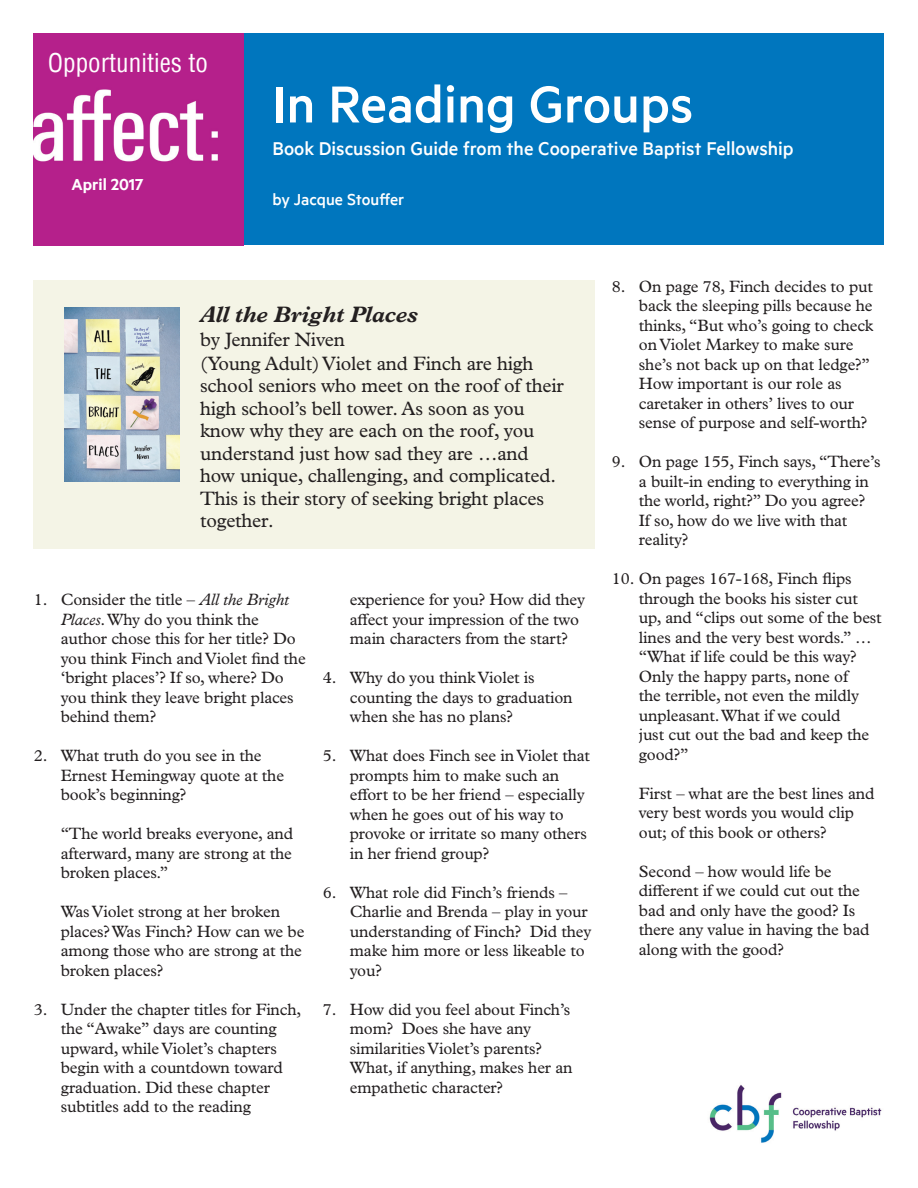
<style>
.page{position:relative;width:918px;height:1188px;background:#fff}
.page>*{position:absolute;margin:0;border:0;box-sizing:border-box;transform-origin:0 0}
.t1{font:500 58.5px "Metric";color:#fff}
.t2{font:condensed 25.2px "Helvetica";color:#fff}
.t3{font:italic 700 22.5px "Plantin MT Std";letter-spacing:-.01em;color:#231f20}
.t4{font:500 21px "Metric";color:#fff}
.t5{font:19.5px/22.6px "Plantin MT Std";letter-spacing:-.01em;color:#231f20}
.t6{font:500 18px "Metric";color:#fff}
.t7{font:600 18px "Metric";color:#fff}
.Author{font:16.5px/19.5px "Plantin MT Std";letter-spacing:-.01em;color:#231f20}
.s1{font-style:italic}
</style>
<div class="page">
<div style="left:34px;top:280px;width:561px;height:269px;background:#f4f4e6"></div>
<div style="left:243px;top:34px;width:641px;height:211px;background:#0076be"></div>
<img style="left:34px;top:34px;width:209px;height:211px">
<img style="left:709px;top:1084px;width:173px;height:59px">
<img style="left:65px;top:308px;width:115px;height:173px">
<p class="t2" style="left:48px;top:47px;width:162px">OPPORTUNITIES TO</p>
<p class="t7" style="left:72px;top:174px;width:73px">April 2017</p>
<p class="t1" style="left:272px;top:70px;width:423px">In Reading Groups</p>
<p class="t4" style="left:272px;top:137px;width:523px">Book Discussion Guide from the Cooperative Baptist Fellowship</p>
<p class="t6" style="left:272px;top:189px;width:134px">by Jacque Stouffer</p>
<p class="t3" style="left:200px;top:301px;width:220px">All the Bright Places</p>
<p class="t5" style="left:200px;top:328px;width:365px">by Jennifer Niven<br>(Young Adult) Violet and Finch are high school seniors who meet on the roof of their high school’s bell tower. As soon as you know why they are each on the roof, you understand just how sad they are …and how unique, challenging, and complicated.<br>This is their story of seeking bright places together.</p>
<p class="Author" style="left:61px;top:590px;width:247px;text-indent:-27px">1. Consider the title – <span class="s1">All the Bright<br>Places</span>. Why do you think the author chose this for her title? Do you think Finch and Violet find the ‘bright places’? If so, where? Do you think they leave bright places behind them?</p>
<p class="Author" style="left:61px;top:746px;width:225px;text-indent:-27px">2. What truth do you see in the<br>Ernest Hemingway quote at the book’s beginning?</p>
<p class="Author" style="left:61px;top:824px;width:234px;text-align:justify">“The world breaks everyone, and afterward, many are strong at the broken places.”</p>
<p class="Author" style="left:61px;top:902px;width:245px">Was Violet strong at her broken places? Was Finch? How can we be among those who are strong at the broken places?</p>
<p class="Author" style="left:61px;top:1000px;width:242px;text-indent:-27px">3. Under the chapter titles for Finch, the “Awake” days are counting upward, while Violet’s chapters begin with a countdown toward graduation. Did these chapter subtitles add to the reading</p>
<p class="Author" style="left:350px;top:590px;width:237px">experience for you? How did they affect your impression of the two main characters from the start?</p>
<p class="Author" style="left:350px;top:668px;width:224px;text-indent:-27px">4. Why do you think Violet is counting the days to graduation when she has no plans?</p>
<p class="Author" style="left:350px;top:746px;width:242px;text-indent:-27px">5. What does Finch see in Violet that prompts him to make such an effort to be her friend – especially when he goes out of his way to provoke or irritate so many others in her friend group?</p>
<p class="Author" style="left:350px;top:883px;width:243px;text-indent:-27px">6. What role did Finch’s friends –<br>Charlie and Brenda – play in your understanding of Finch? Did they make him more or less likeable to you?</p>
<p class="Author" style="left:350px;top:1000px;width:224px;text-indent:-27px">7. How did you feel about Finch’s mom? Does she have any similarities Violet’s parents?<br>What, if anything, makes her an empathetic character?</p>
<p class="Author" style="left:639px;top:277px;width:236px;text-indent:-27px">8. On page 78, Finch decides to put back the sleeping pills because he thinks, “But who’s going to check on Violet Markey to make sure she’s not back up on that ledge?”<br>How important is our role as caretaker in others’ lives to our sense of purpose and self-worth?</p>
<p class="Author" style="left:639px;top:452px;width:243px;text-indent:-27px">9. On page 155, Finch says, “There’s a built-in ending to everything in the world, right?” Do you agree?<br>If so, how do we live with that reality?</p>
<p class="Author" style="left:639px;top:569px;width:244px;text-indent:-27px">10. On pages 167-168, Finch flips through the books his sister cut up, and “clips out some of the best lines and the very best words.” … “What if life could be this way?<br>Only the happy parts, none of<br>the terrible, not even the mildly unpleasant. What if we could<br>just cut out the bad and keep the good?”</p>
<p class="Author" style="left:639px;top:784px;width:237px">First – what are the best lines and very best words you would clip out; of this book or others?</p>
<p class="Author" style="left:639px;top:862px;width:232px">Second – how would life be different if we could cut out the bad and only have the good? Is there any value in having the bad along with the good?</p>
</div>
